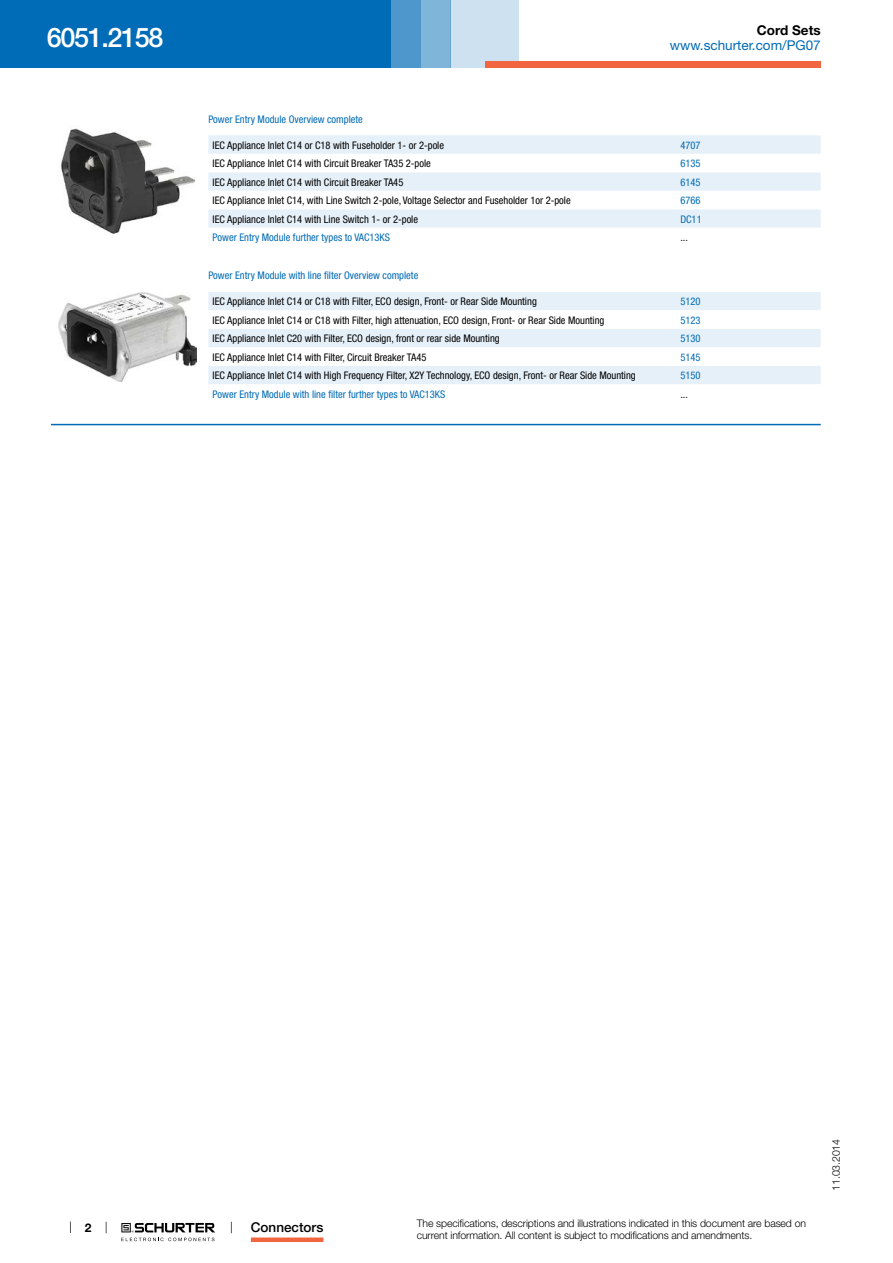
<style>
.page{position:relative;width:893px;height:1263px;background:#fff}
.page>*{position:absolute;margin:0;border:0;box-sizing:border-box;transform-origin:0 0}
.t1{font:500 27px "Helvetica Neue LT";letter-spacing:-.05em;color:#fff}
.t2{font:13.5px "Helvetica Neue LT";color:#006bb6}
.t3{font:500 13.5px "Helvetica Neue LT";color:#000}
.t4{font:700 13.5px "Helvetica Neue LT";color:#000}
.t5{font:700 12px "Helvetica Neue LT";color:#000}
.t6{font:condensed 10.5px "Helvetica Neue LT";color:#000}
.t7{font:condensed 10.5px "Helvetica Neue LT";color:#006bb6}
.t8{font:300 10.5px/12.6px "Helvetica Neue LT";letter-spacing:-.01em;color:#000}
</style>
<div class="page">
<svg style="left:70px;top:1221px;width:1px;height:12px"></svg>
<svg style="left:121px;top:1223px;width:94px;height:18px"></svg>
<div style="left:0;top:0;width:391px;height:68px;background:#006bb6"></div>
<div style="left:421px;top:0;width:30px;height:68px;background:#80b5da"></div>
<div style="left:391px;top:0;width:30px;height:68px;background:#4d97cc"></div>
<div style="left:451px;top:0;width:68px;height:68px;background:#cde1f0"></div>
<div style="left:485px;top:62px;width:336px;height:6px;background:#f26541"></div>
<div style="left:251px;top:1237px;width:72px;height:5px;background:#f26541"></div>
<img style="left:61px;top:128px;width:135px;height:106px">
<div style="left:208px;top:135px;width:613px;height:19px;background:#e6f0f8"></div>
<svg style="left:208px;top:172px;width:613px;height:56px;fill:#e6f0f8"></svg>
<img style="left:59px;top:292px;width:138px;height:90px">
<div style="left:208px;top:292px;width:613px;height:18px;background:#e6f0f8"></div>
<svg style="left:208px;top:329px;width:613px;height:55px;fill:#e6f0f8"></svg>
<hr style="left:51px;top:424px;width:770px;height:1px;background:#006bb6">
<h1 class="t1" style="left:47px;top:21px;width:118px">6051.2158</h1>
<p class="t4" style="left:757px;top:22px;width:65px">Cord Sets</p>
<p class="t2" style="left:670px;top:37px;width:152px">www.schurter.com/PG07</p>
<p class="t7" style="left:208px;top:113px;width:156px">Power Entry Module Overview complete</p>
<p class="t6" style="left:213px;top:139px;width:233px">IEC Appliance Inlet C14 or C18 with Fuseholder 1- or 2-pole</p>
<p class="t7" style="left:680px;top:139px;width:22px">4707</p>
<p class="t6" style="left:213px;top:157px;width:220px">IEC Appliance Inlet C14 with Circuit Breaker TA35 2-pole</p>
<p class="t7" style="left:680px;top:157px;width:22px">6135</p>
<p class="t6" style="left:213px;top:176px;width:192px">IEC Appliance Inlet C14 with Circuit Breaker TA45</p>
<p class="t7" style="left:680px;top:176px;width:22px">6145</p>
<p class="t6" style="left:213px;top:194px;width:360px">IEC Appliance Inlet C14, with Line Switch 2-pole, Voltage Selector and Fuseholder 1or 2-pole</p>
<p class="t7" style="left:680px;top:194px;width:22px">6766</p>
<p class="t6" style="left:213px;top:213px;width:207px">IEC Appliance Inlet C14 with Line Switch 1- or 2-pole</p>
<p class="t7" style="left:680px;top:213px;width:23px">DC11</p>
<p class="t7" style="left:213px;top:231px;width:179px">Power Entry Module further types to VAC13KS</p>
<p class="t6" style="left:680px;top:231px;width:9px">...</p>
<p class="t7" style="left:208px;top:270px;width:211px">Power Entry Module with line filter Overview complete</p>
<p class="t6" style="left:213px;top:295px;width:326px">IEC Appliance Inlet C14 or C18 with Filter, ECO design, Front- or Rear Side Mounting</p>
<p class="t7" style="left:680px;top:295px;width:22px">5120</p>
<p class="t6" style="left:213px;top:314px;width:393px">IEC Appliance Inlet C14 or C18 with Filter, high attenuation, ECO design, Front- or Rear Side Mounting</p>
<p class="t7" style="left:680px;top:314px;width:22px">5123</p>
<p class="t6" style="left:213px;top:332px;width:289px">IEC Appliance Inlet C20 with Filter, ECO design, front or rear side Mounting</p>
<p class="t7" style="left:680px;top:332px;width:22px">5130</p>
<p class="t6" style="left:213px;top:351px;width:215px">IEC Appliance Inlet C14 with Filter, Circuit Breaker TA45</p>
<p class="t7" style="left:680px;top:351px;width:22px">5145</p>
<p class="t6" style="left:213px;top:369px;width:425px">IEC Appliance Inlet C14 with High Frequency Filter, X2Y Technology, ECO design, Front- or Rear Side Mounting</p>
<p class="t7" style="left:680px;top:369px;width:22px">5150</p>
<p class="t7" style="left:213px;top:388px;width:234px">Power Entry Module with line filter further types to VAC13KS</p>
<p class="t6" style="left:680px;top:388px;width:9px">...</p>
<p class="t5" style="left:85px;top:1220px;width:8px">2</p>
<p class="t3" style="left:251px;top:1219px;width:74px">Connectors</p>
<p class="t8" style="left:417px;top:1216px;width:391px">The specifications, descriptions and illustrations indicated in this document are based on current information. All content is subject to modifications and amendments.</p>
<p class="t8" style="left:829px;top:1191px;width:53px;rotate:-90deg">11.03.2014</p>
</div>
